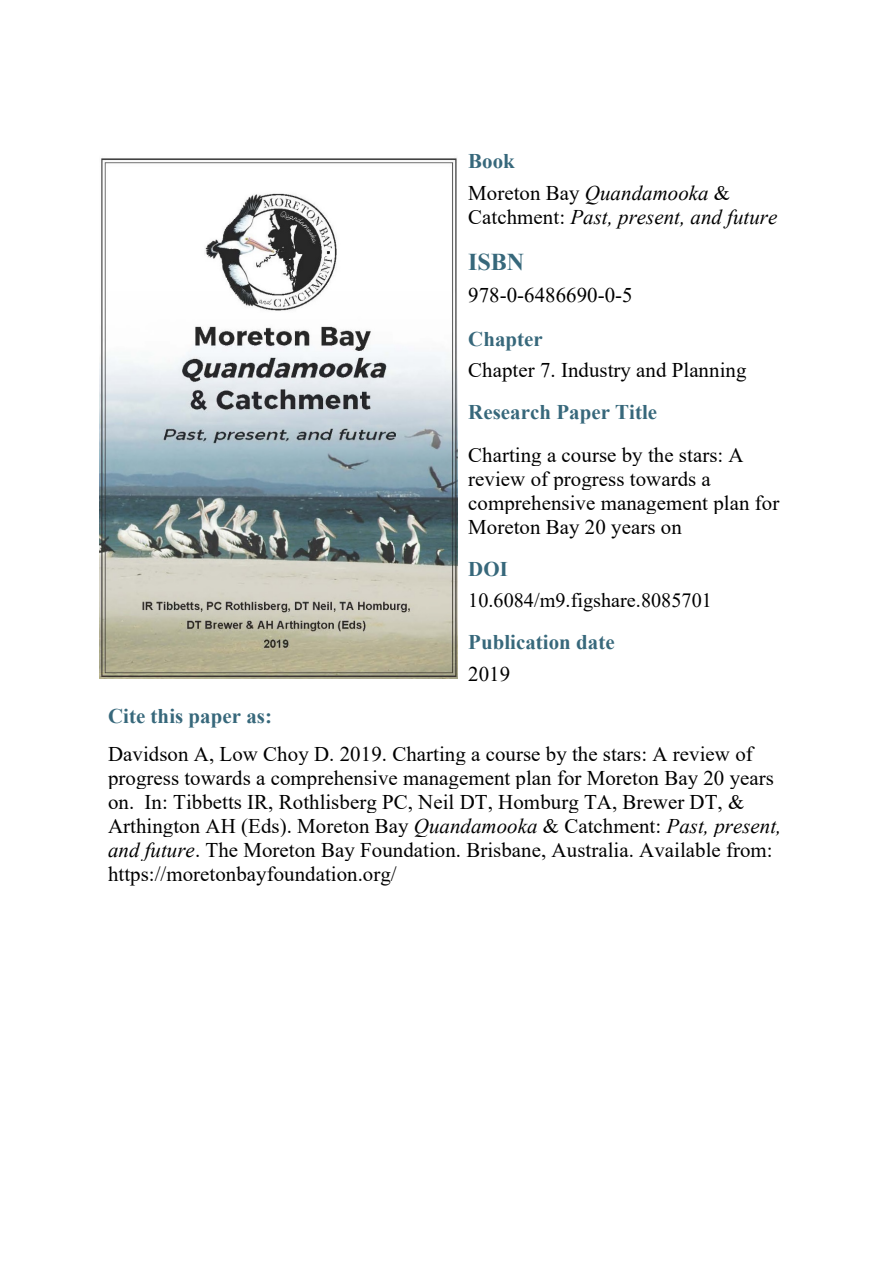
<style>
.page{position:relative;width:893px;height:1263px;background:#fff}
.page>*{position:absolute;margin:0;border:0;box-sizing:border-box;transform-origin:0 0}
.t1{font:700 24.15px "Times New Roman";color:#37687b}
.t2{font:20.85px/24.2px "Times New Roman";letter-spacing:.005em;color:#000}
.t3{font:700 20.85px "Times New Roman";color:#37687b}
.t4{font:italic 20.85px "Times New Roman";color:#000}
.t5{font:20.1px "Times New Roman";color:#000}
.s1{font-weight:700;color:#37687b}
.s2{font-style:italic}
.s3{font-style:normal}
</style>
<div class="page">
<img style="left:99px;top:158px;width:358px;height:520px">
<p class="t2" style="left:468px;top:146px;width:263px;line-height:31.7px"><span class="s1">Book<br></span>Moreton Bay <span class="s2">Quandamooka</span> &amp;</p>
<p class="t4" style="left:468px;top:206px;width:310px"><span class="s3">Catchment:</span> Past, present, and future</p>
<p class="t1" style="left:468px;top:248px;width:58px">ISBN</p>
<p class="t2" style="left:468px;top:283px;width:166px">978-0-6486690-0-5</p>
<p class="t3" style="left:468px;top:327px;width:76px">Chapter</p>
<p class="t2" style="left:468px;top:358px;width:280px">Chapter 7. Industry and Planning</p>
<p class="t3" style="left:468px;top:401px;width:190px">Research Paper Title</p>
<p class="t2" style="left:468px;top:442px;width:312px">Charting a course by the stars: A review of progress towards a comprehensive management plan for<br>Moreton Bay 20 years on</p>
<p class="t3" style="left:468px;top:557px;width:41px">DOI</p>
<p class="t5" style="left:468px;top:589px;width:245px">10.6084/m9.figshare.8085701</p>
<p class="t3" style="left:468px;top:631px;width:148px">Publication date</p>
<p class="t2" style="left:468px;top:662px;width:43px">2019</p>
<p class="t3" style="left:108px;top:704px;width:165px">Cite this paper as:</p>
<p class="t2" style="left:108px;top:742px;width:675px">Davidson A, Low Choy D. 2019. Charting a course by the stars: A review of progress towards a comprehensive management plan for Moreton Bay 20 years on. In: Tibbetts IR, Rothlisberg PC, Neil DT, Homburg TA, Brewer DT, &amp; Arthington AH (Eds). Moreton Bay <span class="s2">Quandamooka</span> &amp; Catchment: <span class="s2">Past, present, and future</span>. The Moreton Bay Foundation. Brisbane, Australia. Available from: https://moretonbayfoundation.org/</p>
</div>
